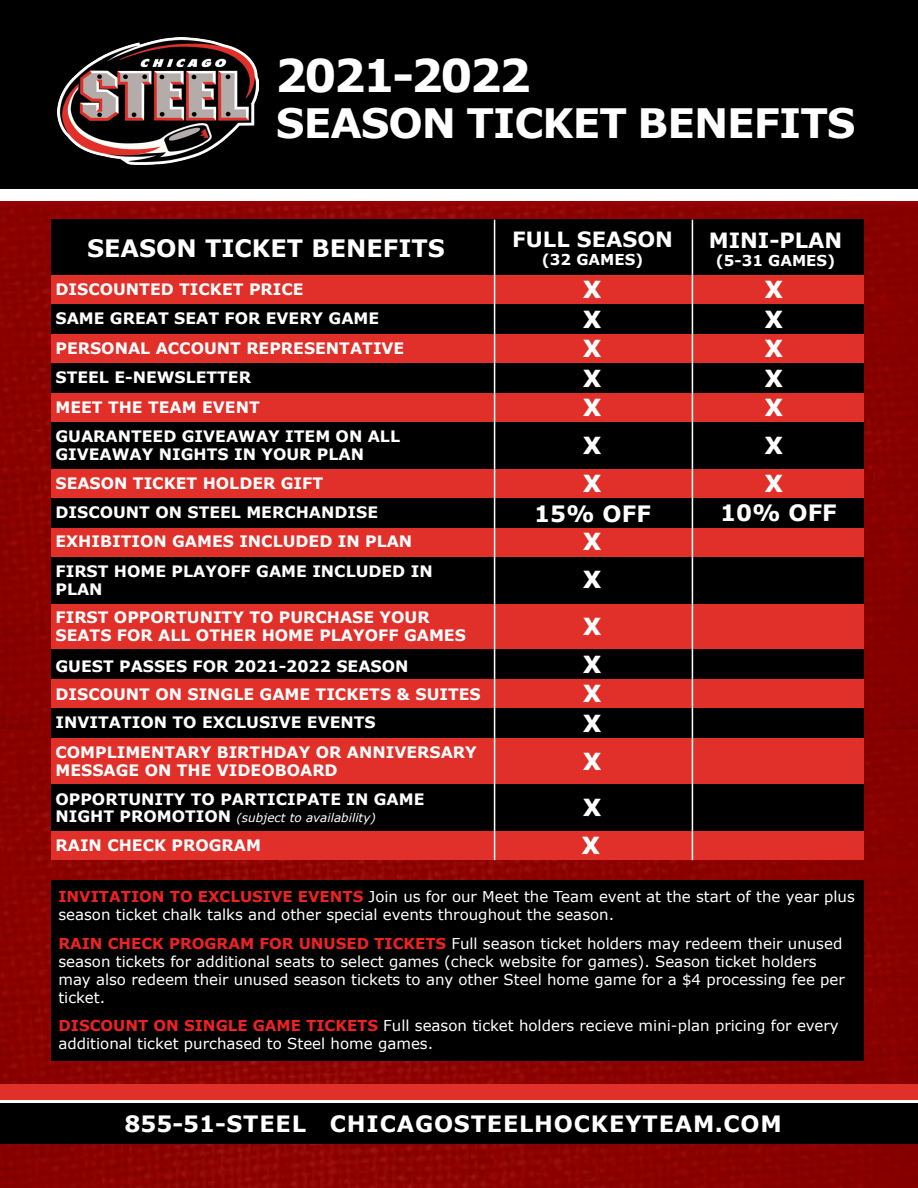
<style>
.page{position:relative;width:918px;height:1188px;background:#fff}
.page>*{position:absolute;margin:0;border:0;box-sizing:border-box;transform-origin:0 0}
.t1{font:700 45px "Verdana";letter-spacing:-.06em;color:#fff}
.t2{font:700 40.5px "Verdana";letter-spacing:-.025em;color:#fff}
.t3{font:900 24px "Nexa Rust Sans";color:#fff}
.t4{font:700 24px "Verdana";color:#fff}
.t5{font:700 22.5px "Verdana";letter-spacing:.035em;color:#fff}
.t6{font:700 21px "Verdana";color:#fff}
.t7{font:700 15.75px/18px "Verdana";color:#fff}
.t8{font:15px/18px "Verdana";color:#fff}
.t9{font:700 15px "Verdana";color:#fff}
.t10{font:italic 12px "Verdana";color:#fff}
.s1{font-weight:700;font-style:normal;font-size:15.75px}
.s2{font-weight:700;color:#ee2123}
</style>
<div class="page">
<img style="left:0;top:205px;width:918px;height:983px">
<div style="left:0;top:0;width:918px;height:190px;background:#000"></div>
<div style="left:51px;top:220px;width:813px;height:55px;background:#000"></div>
<div style="left:51px;top:275px;width:813px;height:29px;background:#e12f29"></div>
<div style="left:51px;top:334px;width:813px;height:29px;background:#e12f29"></div>
<div style="left:51px;top:393px;width:813px;height:29px;background:#e12f29"></div>
<div style="left:51px;top:469px;width:813px;height:29px;background:#e12f29"></div>
<div style="left:51px;top:527px;width:813px;height:30px;background:#e12f29"></div>
<div style="left:51px;top:679px;width:813px;height:29px;background:#e12f29"></div>
<div style="left:51px;top:831px;width:813px;height:29px;background:#e12f29"></div>
<div style="left:51px;top:738px;width:813px;height:46px;background:#e12f29"></div>
<div style="left:51px;top:603px;width:813px;height:46px;background:#e12f29"></div>
<div style="left:51px;top:422px;width:813px;height:47px;background:#000"></div>
<div style="left:51px;top:784px;width:813px;height:47px;background:#000"></div>
<div style="left:51px;top:557px;width:813px;height:46px;background:#000"></div>
<div style="left:51px;top:305px;width:813px;height:29px;background:#000"></div>
<div style="left:51px;top:498px;width:813px;height:29px;background:#000"></div>
<div style="left:51px;top:649px;width:813px;height:30px;background:#000"></div>
<div style="left:51px;top:709px;width:813px;height:29px;background:#000"></div>
<div style="left:51px;top:364px;width:813px;height:29px;background:#000"></div>
<div style="left:51px;top:880px;width:813px;height:181px;background:#000"></div>
<hr style="left:494px;top:220px;width:1px;height:640px;background:#fff">
<hr style="left:692px;top:220px;width:1px;height:640px;background:#fff">
<div style="left:0;top:1096px;width:918px;height:16px;background:linear-gradient(to right,#fff,#fff)"></div>
<div style="left:0;top:1104px;width:918px;height:40px;background:#000"></div>
<div style="left:0;top:1084px;width:918px;height:15px;background:#e12f29"></div>
<img style="left:57px;top:38px;width:202px;height:127px">
<div style="left:0;top:189px;width:918px;height:12px;background:#fff"></div>
<p class="t1" style="left:275px;top:44px;width:257px">2021-2022</p>
<p class="t2" style="left:276px;top:94px;width:581px">SEASON TICKET BENEFITS</p>
<p class="t4" style="left:87px;top:231px;width:359px">SEASON TICKET BENEFITS</p>
<p class="t7" style="left:56px;top:280px;width:250px">DISCOUNTED TICKET PRICE</p>
<p class="t7" style="left:56px;top:309px;width:325px">SAME GREAT SEAT FOR EVERY GAME</p>
<p class="t7" style="left:56px;top:339px;width:350px">PERSONAL ACCOUNT REPRESENTATIVE</p>
<p class="t7" style="left:56px;top:368px;width:197px">STEEL E-NEWSLETTER</p>
<p class="t7" style="left:56px;top:398px;width:206px">MEET THE TEAM EVENT</p>
<p class="t7" style="left:56px;top:427px;width:346px">GUARANTEED GIVEAWAY ITEM ON ALL</p>
<p class="t7" style="left:56px;top:445px;width:310px">GIVEAWAY NIGHTS IN YOUR PLAN</p>
<p class="t7" style="left:56px;top:473px;width:269px">SEASON TICKET HOLDER GIFT</p>
<p class="t7" style="left:56px;top:503px;width:324px">DISCOUNT ON STEEL MERCHANDISE</p>
<p class="t7" style="left:56px;top:532px;width:358px">EXHIBITION GAMES INCLUDED IN PLAN</p>
<p class="t7" style="left:56px;top:562px;width:379px">FIRST HOME PLAYOFF GAME INCLUDED IN<br>PLAN</p>
<p class="t7" style="left:56px;top:608px;width:412px">FIRST OPPORTUNITY TO PURCHASE YOUR<br>SEATS FOR ALL OTHER HOME PLAYOFF GAMES</p>
<p class="t7" style="left:56px;top:657px;width:355px">GUEST PASSES FOR 2021-2022 SEASON</p>
<p class="t7" style="left:56px;top:684px;width:427px">DISCOUNT ON SINGLE GAME TICKETS &amp; SUITES</p>
<p class="t7" style="left:56px;top:713px;width:322px">INVITATION TO EXCLUSIVE EVENTS</p>
<p class="t7" style="left:56px;top:743px;width:423px">COMPLIMENTARY BIRTHDAY OR ANNIVERSARY<br>MESSAGE ON THE VIDEOBOARD</p>
<p class="t7" style="left:56px;top:790px;width:370px">OPPORTUNITY TO PARTICIPATE IN GAME</p>
<p class="t10" style="left:56px;top:809px;width:322px"><span class="s1">NIGHT PROMOTION</span> (subject to availability)</p>
<p class="t7" style="left:56px;top:836px;width:207px">RAIN CHECK PROGRAM</p>
<p class="t6" style="left:512px;top:225px;width:162px">FULL SEASON</p>
<p class="t9" style="left:542px;top:249px;width:103px">(32 GAMES)</p>
<p class="t3" style="left:583px;top:273px;width:21px">X</p>
<p class="t3" style="left:583px;top:303px;width:21px">X</p>
<p class="t3" style="left:583px;top:332px;width:21px">X</p>
<p class="t3" style="left:583px;top:362px;width:21px">X</p>
<p class="t3" style="left:583px;top:391px;width:21px">X</p>
<p class="t3" style="left:583px;top:429px;width:21px">X</p>
<p class="t3" style="left:583px;top:467px;width:21px">X</p>
<p class="t5" style="left:534px;top:498px;width:118px">15% OFF</p>
<p class="t3" style="left:583px;top:526px;width:21px">X</p>
<p class="t3" style="left:583px;top:564px;width:21px">X</p>
<p class="t3" style="left:583px;top:610px;width:21px">X</p>
<p class="t3" style="left:583px;top:648px;width:21px">X</p>
<p class="t3" style="left:583px;top:677px;width:21px">X</p>
<p class="t3" style="left:583px;top:707px;width:21px">X</p>
<p class="t3" style="left:583px;top:745px;width:21px">X</p>
<p class="t3" style="left:583px;top:791px;width:21px">X</p>
<p class="t3" style="left:582px;top:830px;width:21px">X</p>
<p class="t6" style="left:709px;top:225px;width:135px">MINI-PLAN</p>
<p class="t9" style="left:716px;top:250px;width:121px">(5-31 GAMES)</p>
<p class="t3" style="left:765px;top:273px;width:21px">X</p>
<p class="t3" style="left:765px;top:303px;width:21px">X</p>
<p class="t3" style="left:765px;top:332px;width:21px">X</p>
<p class="t3" style="left:765px;top:362px;width:21px">X</p>
<p class="t3" style="left:765px;top:391px;width:21px">X</p>
<p class="t3" style="left:765px;top:429px;width:21px">X</p>
<p class="t3" style="left:765px;top:467px;width:21px">X</p>
<p class="t5" style="left:720px;top:497px;width:118px">10% OFF</p>
<p class="t8" style="left:58px;top:887px;width:798px"><span class="s2">INVITATION TO EXCLUSIVE EVENTS</span> Join us for our Meet the Team event at the start of the year plus season ticket chalk talks and other special events throughout the season.</p>
<p class="t8" style="left:58px;top:934px;width:788px"><span class="s2">RAIN CHECK PROGRAM FOR UNUSED TICKETS</span> Full season ticket holders may redeem their unused season tickets for additional seats to select games (check website for games). Season ticket holders may also redeem their unused season tickets to any other Steel home game for a $4 processing fee per ticket.</p>
<p class="t8" style="left:58px;top:1017px;width:782px"><span class="s2">DISCOUNT ON SINGLE GAME TICKETS</span> Full season ticket holders recieve mini-plan pricing for every additional ticket purchased to Steel home games.</p>
<p class="t5" style="left:125px;top:1108px;width:659px">855-51-STEEL CHICAGOSTEELHOCKEYTEAM.COM</p>
</div>
